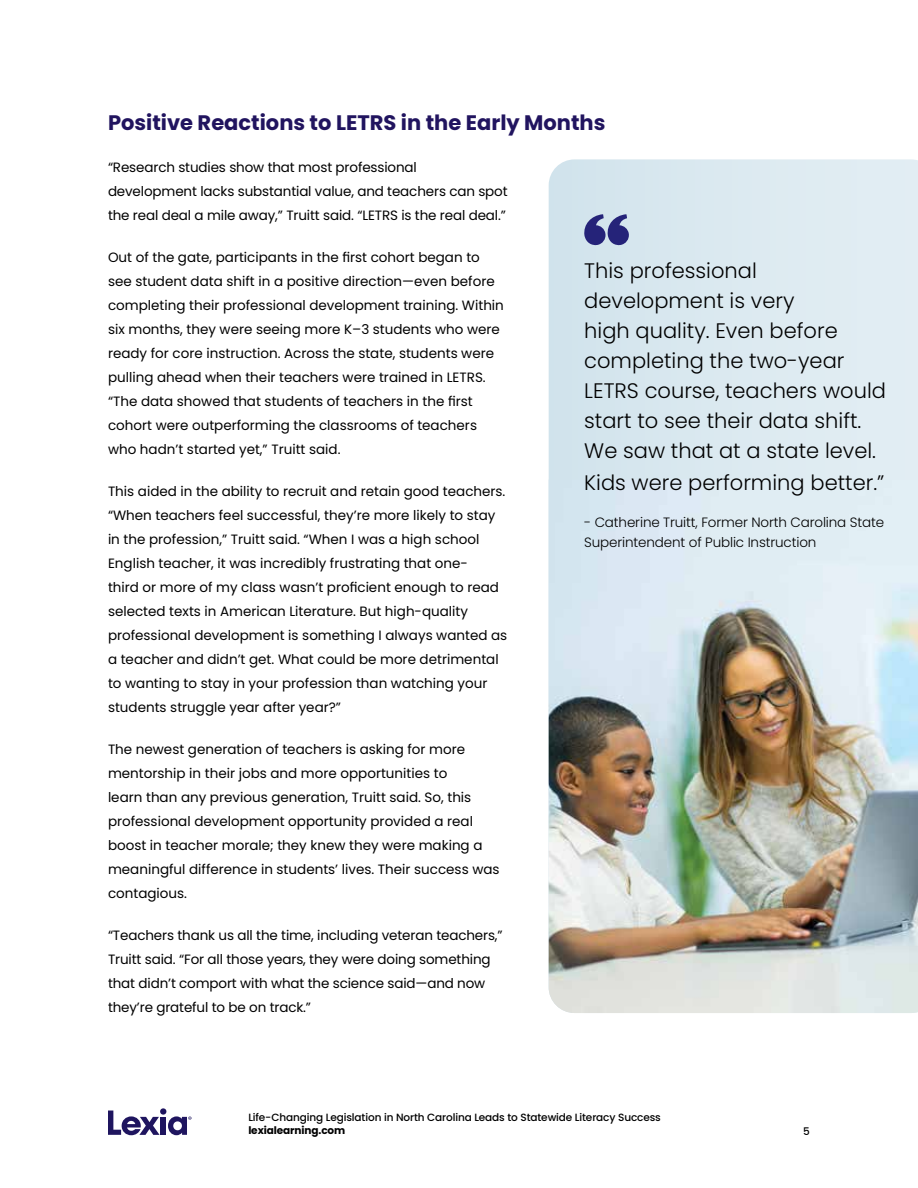
<style>
.page{position:relative;width:918px;height:1188px;background:#fff}
.page>*{position:absolute;margin:0;border:0;box-sizing:border-box;transform-origin:0 0}
.t1{font:300 21px/30.2px "Poppins";color:#000}
.t2{font:700 21px "Poppins";color:#21145f}
.t3{font:13.5px/24px "Poppins";color:#000}
.t4{font:300 13.5px/19.5px "Poppins";letter-spacing:-.01em;color:#000}
.t5{font:500 10.5px "Poppins";letter-spacing:-.01em;color:#000}
.t6{font:700 10.5px "Poppins";letter-spacing:-.01em;color:#000}
</style>
<div class="page">
<svg style="left:108px;top:1111px;width:52px;height:24px"></svg>
<div style="left:161px;top:1117px;width:5px;height:18px;background:#1f155f"></div>
<div style="left:160px;top:1108px;width:6px;height:7px;background:#1f155f;border-radius:50%"></div>
<svg style="left:168px;top:1116px;width:24px;height:19px"></svg>
<svg style="left:549px;top:159px;width:369px;height:321px;background:#dae9f0"></svg>
<img style="left:549px;top:480px;width:369px;height:533px">
<svg style="left:583px;top:214px;width:47px;height:32px;background:#6c71a8"></svg>
<h1 class="t2" style="left:108px;top:111px;width:499px">Positive Reactions to LETRS in the Early Months</h1>
<p class="t3" style="left:108px;top:155px;width:401px">“Research studies show that most professional development lacks substantial value, and teachers can spot the real deal a mile away,” Truitt said. “LETRS is the real deal.”</p>
<p class="t3" style="left:108px;top:245px;width:397px">Out of the gate, participants in the first cohort began to see student data shift in a positive direction—even before completing their professional development training. Within six months, they were seeing more K–3 students who were ready for core instruction. Across the state, students were pulling ahead when their teachers were trained in LETRS. “The data showed that students of teachers in the first cohort were outperforming the classrooms of teachers who hadn’t started yet,” Truitt said.</p>
<p class="t3" style="left:108px;top:479px;width:401px">This aided in the ability to recruit and retain good teachers. “When teachers feel successful, they’re more likely to stay in the profession,” Truitt said. “When I was a high school English teacher, it was incredibly frustrating that one-<br>third or more of my class wasn’t proficient enough to read selected texts in American Literature. But high-quality professional development is something I always wanted as a teacher and didn’t get. What could be more detrimental to wanting to stay in your profession than watching your students struggle year after year?”</p>
<p class="t3" style="left:108px;top:737px;width:393px">The newest generation of teachers is asking for more mentorship in their jobs and more opportunities to<br>learn than any previous generation, Truitt said. So, this professional development opportunity provided a real boost in teacher morale; they knew they were making a meaningful difference in students’ lives. Their success was contagious.</p>
<p class="t3" style="left:108px;top:923px;width:396px">“Teachers thank us all the time, including veteran teachers,” Truitt said. “For all those years, they were doing something that didn’t comport with what the science said—and now they’re grateful to be on track.”</p>
<h1 class="t1" style="left:584px;top:256px;width:303px">This professional development is very<br>high quality. Even before completing the two-year<br>LETRS course, teachers would start to see their data shift.<br>We saw that at a state level.<br>Kids were performing better.”</h1>
<p class="t4" style="left:584px;top:513px;width:301px">- Catherine Truitt, Former North Carolina State<br>Superintendent of Public Instruction</p>
<p class="t5" style="left:248px;top:1111px;width:414px">Life-Changing Legislation in North Carolina Leads to Statewide Literacy Success</p>
<p class="t6" style="left:248px;top:1125px;width:98px">lexialearning.com</p>
<p class="t5" style="left:803px;top:1125px;width:8px">5</p>
</div>
